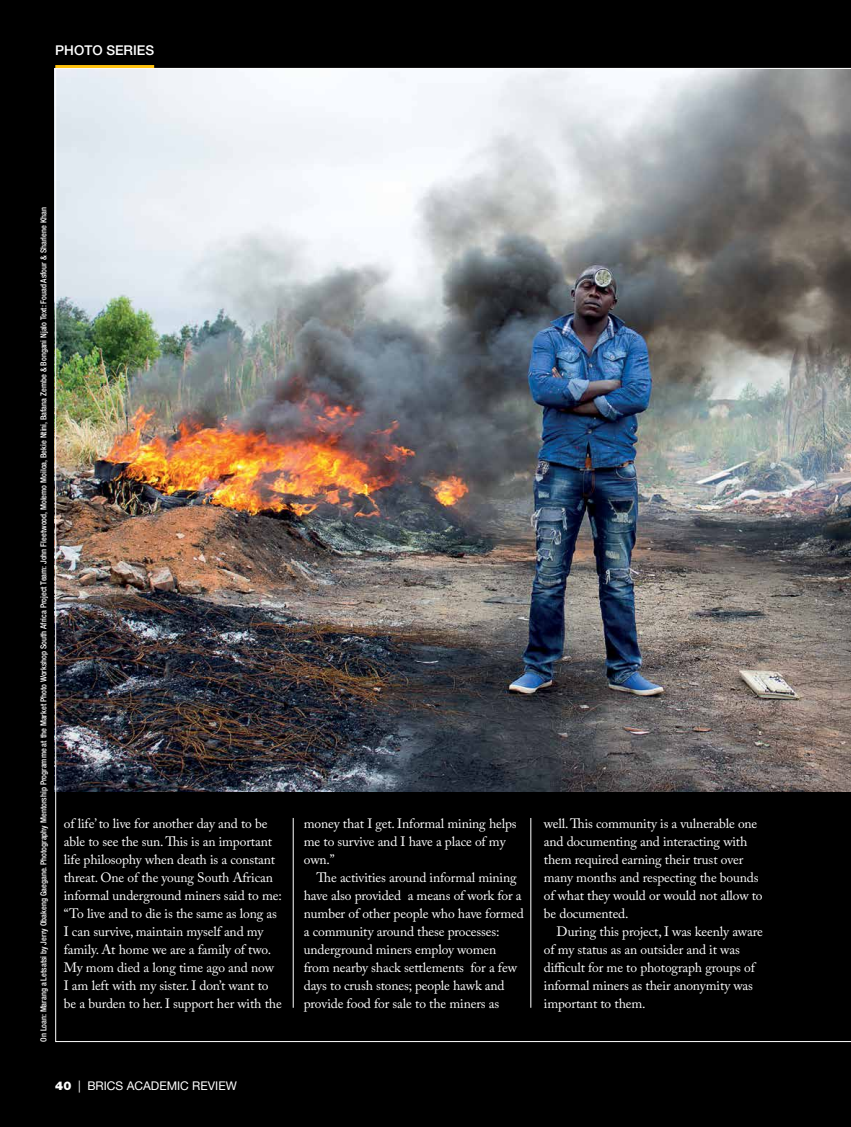
<style>
.page{position:relative;width:851px;height:1127px;background:#fff}
.page>*{position:absolute;margin:0;border:0;box-sizing:border-box;transform-origin:0 0}
.t1{font:13.5px/18px "Adobe Caslon Pro";letter-spacing:-.01em;color:#fff}
.t2{font:500 13.5px "Helvetica Neue LT Pro";color:#fff}
.t3{font:12px "Helvetica Neue LT Pro";color:#fff}
.t4{font:500 condensed 8.25px "Helvetica Neue LT Pro";color:#fff}
.s1{font-weight:900}
</style>
<div class="page">
<div style="left:0;top:0;width:850px;height:1127px;background:#000"></div>
<img style="left:55px;top:68px;width:795px;height:974px">
<hr style="left:55px;top:65px;width:99px;height:3px;background:#ffc20e">
<hr style="left:293px;top:818px;width:1px;height:190px;background:#fff">
<hr style="left:530px;top:818px;width:1px;height:190px;background:#fff">
<p class="t2" style="left:55px;top:42px;width:100px">PHOTO SERIES</p>
<p class="t4" style="left:38px;top:1042px;width:836px;rotate:-90deg">On Loan: Marang a Letsatsi by Jerry Obakeng Gaegane. Photography Mentorship Programme at the Market Photo Workshop South Africa Project Team: John Fleetwood, Molemo Moiloa, Bekie Ntini, Bafana Zembe &amp; Bongani Njalo Text: Fouad Asfour &amp; Sharlene Khan</p>
<p class="t1" style="left:64px;top:814px;width:219px">of life’ to live for another day and to be able to see the sun. This is an important life philosophy when death is a constant threat. One of the young South African informal underground miners said to me: “To live and to die is the same as long as I can survive, maintain myself and my family. At home we are a family of two.<br>My mom died a long time ago and now I am left with my sister. I don’t want to be a burden to her. I support her with the</p>
<p class="t1" style="left:304px;top:814px;width:214px">money that I get. Informal mining helps me to survive and I have a place of my own.”</p>
<p class="t1" style="left:304px;top:868px;width:221px;text-indent:13px">The activities around informal mining have also provided a means of work for a number of other people who have formed a community around these processes: underground miners employ women from nearby shack settlements for a few days to crush stones; people hawk and provide food for sale to the miners as</p>
<p class="t3" style="left:55px;top:1078px;width:183px"><span class="s1">40</span> | BRICS ACADEMIC REVIEW</p>
<p class="t1" style="left:543px;top:814px;width:220px">well. This community is a vulnerable one and documenting and interacting with them required earning their trust over many months and respecting the bounds of what they would or would not allow to be documented.</p>
<p class="t1" style="left:543px;top:922px;width:220px;text-indent:13px">During this project, I was keenly aware of my status as an outsider and it was difficult for me to photograph groups of informal miners as their anonymity was important to them.</p>
</div>
